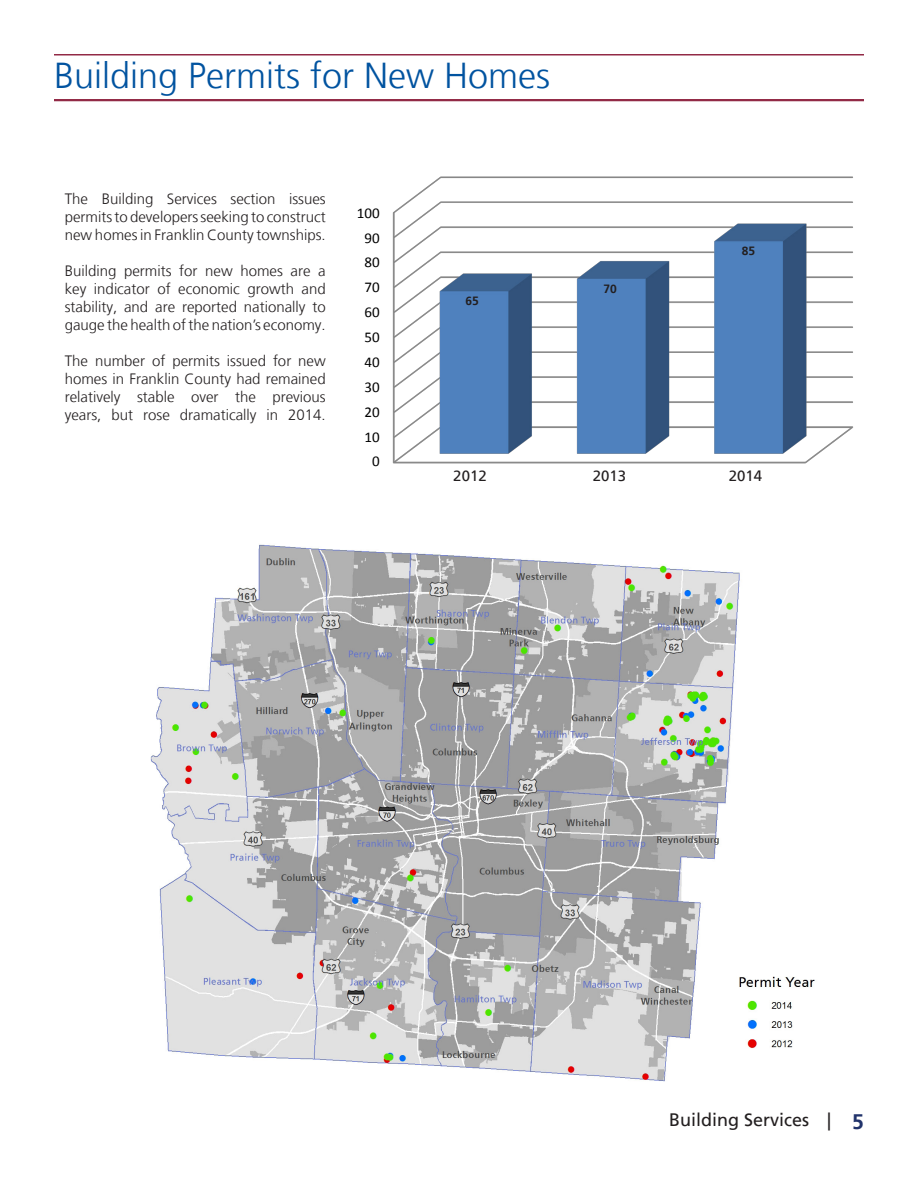
<style>
.page{position:relative;width:918px;height:1188px;background:#fff}
.page>*{position:absolute;margin:0;border:0;box-sizing:border-box;transform-origin:0 0}
.Header_in_Blue_Boxes{font:300 36px "Frutiger";color:#0153a0}
.t1{font:18px "Frutiger";color:#231f20}
._10body{font:300 15px/18px "Frutiger";color:#231f20;text-align:justify}
.t2{font:15px "Calibri";color:#000}
.Header_in_Blue_Boxes-2{font:15px "Frutiger";color:#231f20}
.Header_in_Blue_Boxes-3{font:700 12px "Frutiger";color:#231f20}
.s1{font-weight:700;font-size:21px;color:#21336b}
</style>
<div class="page">
<img style="left:392px;top:176px;width:462px;height:288px">
<hr style="left:54px;top:54px;width:810px;height:2px;background:#922a46">
<hr style="left:54px;top:99px;width:810px;height:2px;background:#922a46">
<img style="left:150px;top:544px;width:665px;height:538px">
<p class="Header_in_Blue_Boxes" style="left:54px;top:55px;width:498px">Building Permits for New Homes</p>
<p class="_10body" style="left:65px;top:190px;width:263px">The Building Services section issues permits to developers seeking to construct new homes in Franklin County townships.</p>
<p class="_10body" style="left:65px;top:262px;width:263px">Building permits for new homes are a key indicator of economic growth and stability, and are reported nationally to gauge the health of the nation’s economy.</p>
<p class="_10body" style="left:65px;top:352px;width:263px">The number of permits issued for new homes in Franklin County had remained relatively stable over the previous years, but rose dramatically in 2014.</p>
<p class="t2" style="left:357px;top:203px;width:25px">100</p>
<p class="t2" style="left:365px;top:228px;width:17px">90</p>
<p class="t2" style="left:365px;top:253px;width:17px">80</p>
<p class="t2" style="left:365px;top:278px;width:17px">70</p>
<p class="t2" style="left:365px;top:303px;width:17px">60</p>
<p class="t2" style="left:365px;top:328px;width:17px">50</p>
<p class="t2" style="left:365px;top:353px;width:17px">40</p>
<p class="t2" style="left:365px;top:377px;width:17px">30</p>
<p class="t2" style="left:365px;top:402px;width:17px">20</p>
<p class="t2" style="left:365px;top:427px;width:17px">10</p>
<p class="t2" style="left:372px;top:452px;width:9px">0</p>
<p class="Header_in_Blue_Boxes-3" style="left:465px;top:294px;width:15px">65</p>
<p class="Header_in_Blue_Boxes-3" style="left:604px;top:282px;width:15px">70</p>
<p class="Header_in_Blue_Boxes-3" style="left:742px;top:244px;width:15px">85</p>
<p class="Header_in_Blue_Boxes-2" style="left:453px;top:467px;width:35px">2012</p>
<p class="Header_in_Blue_Boxes-2" style="left:593px;top:467px;width:35px">2013</p>
<p class="Header_in_Blue_Boxes-2" style="left:729px;top:467px;width:35px">2014</p>
<p class="t1" style="left:669px;top:1109px;width:196px">Building Services | <span class="s1">5</span></p>
</div>
